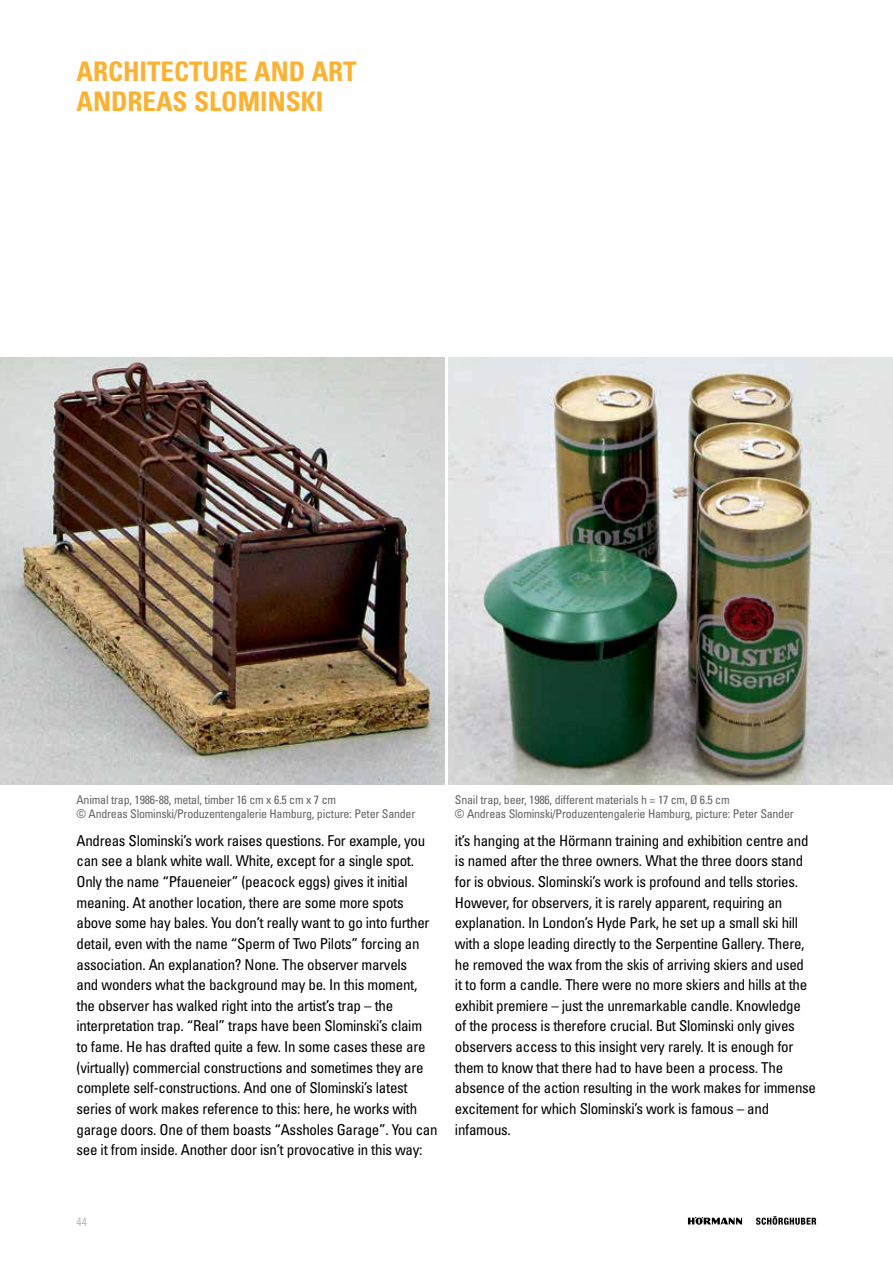
<style>
.page{position:relative;width:893px;height:1263px;background:#fff}
.page>*{position:absolute;margin:0;border:0;box-sizing:border-box;transform-origin:0 0}
.t1{font:700 condensed 27px/30px "Univers LT Std";color:#fcb131}
.t2{font:condensed 15px/20.7px "Univers LT Std";letter-spacing:-.02em;color:#000}
.t3{font:condensed 12px/14.4px "Univers LT Std";letter-spacing:-.02em;color:#636466}
.t4{font:condensed 12px "Univers LT Std";color:#babcbe}
</style>
<div class="page">
<svg style="left:688px;top:1217px;width:54px;height:8px"></svg>
<svg style="left:756px;top:1216px;width:60px;height:9px"></svg>
<img style="left:0;top:357px;width:444px;height:427px">
<img style="left:449px;top:357px;width:444px;height:427px">
<h1 class="t1" style="left:77px;top:57px;width:282px">ARCHITECTURE AND ART<br>ANDREAS SLOMINSKI</h1>
<p class="t3" style="left:77px;top:792px;width:340px">Animal trap, 1986-88, metal, timber 16 cm x 6.5 cm x 7 cm<br>© Andreas Slominski/Produzentengalerie Hamburg, picture: Peter Sander</p>
<p class="t3" style="left:455px;top:792px;width:340px">Snail trap, beer, 1986, different materials h = 17 cm, Ø 6.5 cm<br>© Andreas Slominski/Produzentengalerie Hamburg, picture: Peter Sander</p>
<p class="t2" style="left:77px;top:830px;width:363px">Andreas Slominski’s work raises questions. For example, you can see a blank white wall. White, except for a single spot.<br>Only the name “Pfaueneier” (peacock eggs) gives it initial meaning. At another location, there are some more spots above some hay bales. You don’t really want to go into further detail, even with the name “Sperm of Two Pilots” forcing an association. An explanation? None. The observer marvels<br>and wonders what the background may be. In this moment, the observer has walked right into the artist’s trap – the interpretation trap. “Real” traps have been Slominski’s claim<br>to fame. He has drafted quite a few. In some cases these are (virtually) commercial constructions and sometimes they are complete self-constructions. And one of Slominski’s latest series of work makes reference to this: here, he works with garage doors. One of them boasts “Assholes Garage”. You can see it from inside. Another door isn’t provocative in this way:</p>
<p class="t2" style="left:455px;top:830px;width:363px">it’s hanging at the Hörmann training and exhibition centre and is named after the three owners. What the three doors stand for is obvious. Slominski’s work is profound and tells stories.<br>However, for observers, it is rarely apparent, requiring an explanation. In London’s Hyde Park, he set up a small ski hill with a slope leading directly to the Serpentine Gallery. There, he removed the wax from the skis of arriving skiers and used<br>it to form a candle. There were no more skiers and hills at the exhibit premiere – just the unremarkable candle. Knowledge of the process is therefore crucial. But Slominski only gives observers access to this insight very rarely. It is enough for them to know that there had to have been a process. The absence of the action resulting in the work makes for immense excitement for which Slominski’s work is famous – and infamous.</p>
<p class="t4" style="left:77px;top:1214px;width:12px">44</p>
</div>
